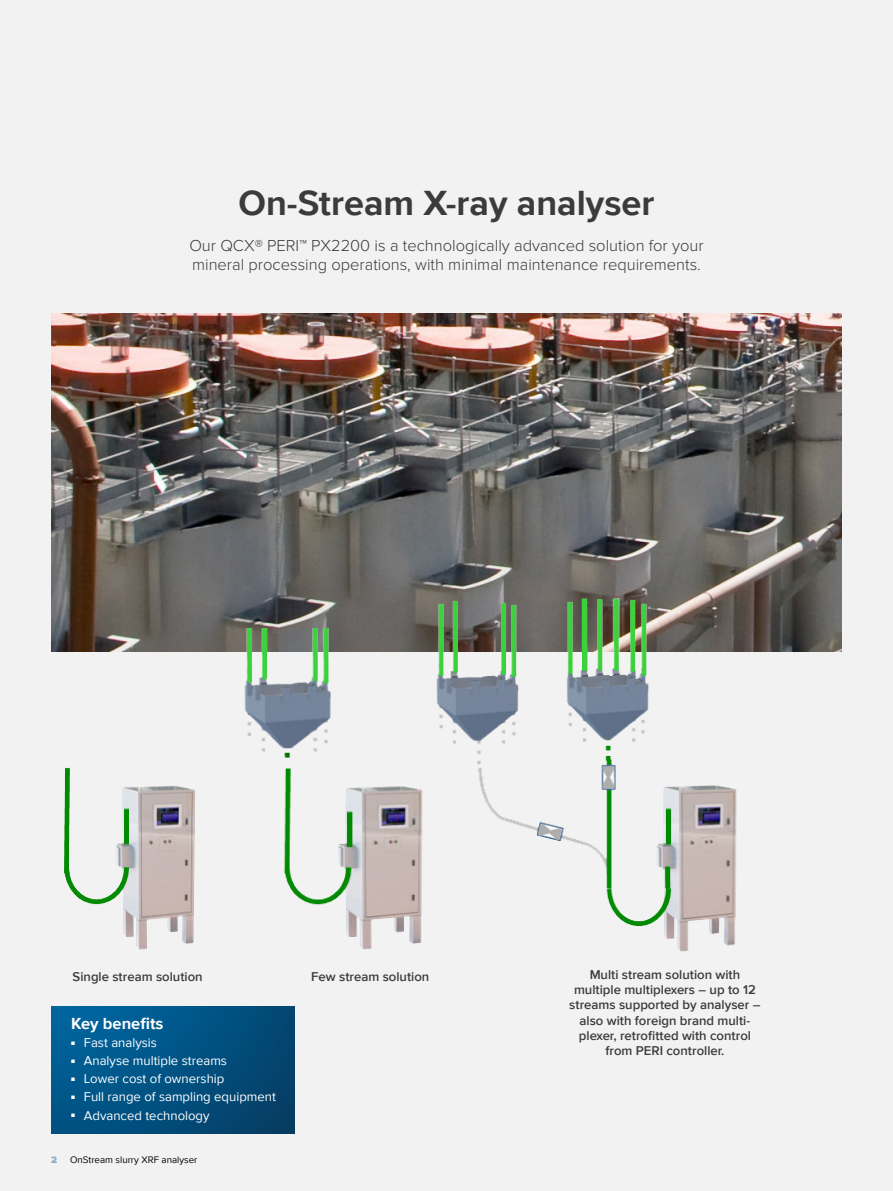
<style>
.page{position:relative;width:893px;height:1191px;background:#f2f2f2}
.page>*{position:absolute;margin:0;border:0;box-sizing:border-box;transform-origin:0 0}
.t1{font:700 36px "Proxima Nova";color:#3b3b3a}
.t2{font:300 16.5px/19.5px "Proxima Nova";color:#3b3b3a}
.t3{font:700 16.5px "Proxima Nova";color:#fff}
.t4{font:600 13.2px/15px "Proxima Nova";color:#3b3b3a;text-align:center}
.t5{font:13.2px "Proxima Nova";color:#fff}
.t6{font:9.75px "Proxima Nova";color:#000}
.t7{font:900 9.75px "Proxima Nova";color:#8cb2c2}
</style>
<div class="page">
<img style="left:51px;top:314px;width:791px;height:337px">
<img style="left:64px;top:767px;width:131px;height:183px">
<img style="left:214px;top:629px;width:206px;height:321px">
<img style="left:420px;top:597px;width:329px;height:355px">
<svg style="left:51px;top:1007px;width:243px;height:126px;background:#015181"></svg>
<h1 class="t1" style="left:239px;top:176px;width:417px">On-Stream X-ray analyser</h1>
<p class="t2" style="left:189px;top:236px;width:516px">Our QCX® PERI™ PX2200 is a technologically advanced solution for your mineral processing operations, with minimal maintenance requirements.</p>
<p class="t4" style="left:73px;top:968px;width:132px">Single stream solution</p>
<p class="t4" style="left:311px;top:968px;width:120px">Few stream solution</p>
<p class="t4" style="left:569px;top:967px;width:193px">Multi stream solution with multiple multiplexers – up to 12 streams supported by analyser – also with foreign brand multi&shy;plexer, retrofitted with control from PERI controller.</p>
<p class="t3" style="left:71px;top:1011px;width:94px">Key benefits</p>
<p class="t5" style="left:71px;top:1033px;width:87px"><sup>■</sup> Fast analysis</p>
<p class="t5" style="left:71px;top:1051px;width:157px"><sup>■</sup> Analyse multiple streams</p>
<p class="t5" style="left:71px;top:1069px;width:155px"><sup>■</sup> Lower cost of ownership</p>
<p class="t5" style="left:71px;top:1087px;width:206px"><sup>■</sup> Full range of sampling equipment</p>
<p class="t5" style="left:71px;top:1105px;width:140px"><sup>■</sup> Advanced technology</p>
<p class="t7" style="left:51px;top:1153px;width:7px">2</p>
<p class="t6" style="left:70px;top:1152px;width:129px">OnStream slurry XRF analyser</p>
</div>
